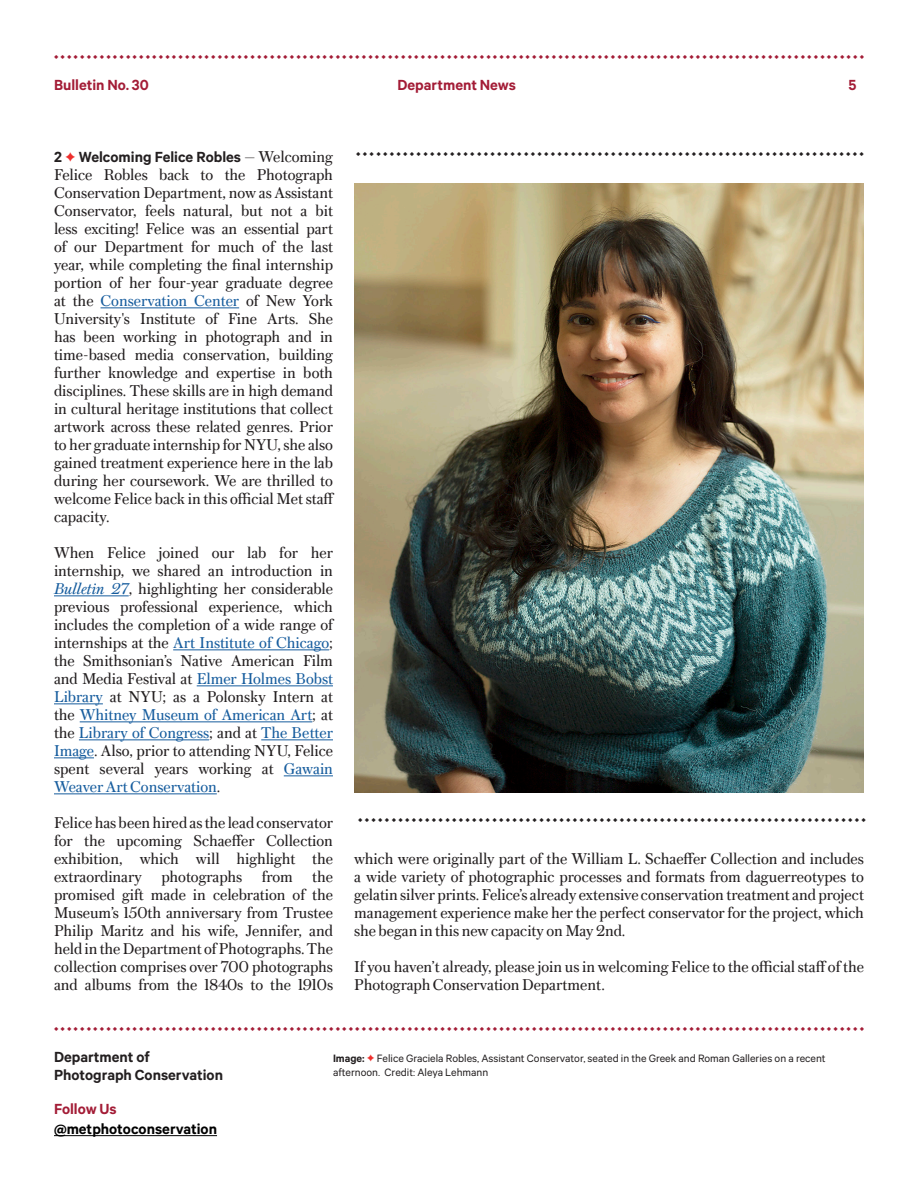
<style>
.page{position:relative;width:918px;height:1188px;background:#fff}
.page>*{position:absolute;margin:0;border:0;box-sizing:border-box;transform-origin:0 0}
.Body__Serif_Justify{font:16.5px/18px "The Met Serif Office";color:#231f20;text-align:justify}
.Header__Sans_Bold_11{font:700 16.5px "The Met Sans Office";color:#a31c36}
.t1{font:700 16.5px/18px "The Met Sans Office";color:#231f20}
.t2{font:700 16.5px "The Met Sans Office";color:#000}
.Caption__Sans_Regula{font:12px/14.4px "The Met Sans Office";color:#231f20}
.t3{font:700 6px "GT Alpina Betav 6";color:#a31c36}
.s1{font-family:"The Met Sans Office";font-weight:700}
.s2{font-family:"GT Alpina Betav 6";font-weight:700;font-size:12px;color:#ee2f2c}
.s3{color:#175d9e}
.s4{font-style:italic;color:#175d9e}
.s5{font-weight:700}
.s6{font-family:"GT Alpina Betav 6";font-weight:700;font-size:9px;color:#ee2f2c}
</style>
<div class="page">
<hr style="left:54px;top:1135px;width:163px;height:1px;background:#000">
<hr style="left:101px;top:308px;width:138px;height:1px;background:#175d9e">
<hr style="left:54px;top:596px;width:75px;height:1px;background:#175d9e">
<hr style="left:173px;top:650px;width:156px;height:1px;background:#175d9e">
<hr style="left:197px;top:686px;width:136px;height:1px;background:#175d9e">
<hr style="left:54px;top:704px;width:49px;height:1px;background:#175d9e">
<hr style="left:80px;top:722px;width:232px;height:1px;background:#175d9e">
<hr style="left:79px;top:740px;width:130px;height:1px;background:#175d9e">
<hr style="left:261px;top:740px;width:72px;height:1px;background:#175d9e">
<hr style="left:54px;top:758px;width:40px;height:1px;background:#175d9e">
<hr style="left:284px;top:776px;width:49px;height:1px;background:#175d9e">
<hr style="left:54px;top:794px;width:163px;height:1px;background:#175d9e">
<img style="left:354px;top:183px;width:510px;height:609px">
<p class="t3" style="left:54px;top:53px;width:812px">⬥ ⬥ ⬥ ⬥ ⬥ ⬥ ⬥ ⬥ ⬥ ⬥ ⬥ ⬥ ⬥ ⬥ ⬥ ⬥ ⬥ ⬥ ⬥ ⬥ ⬥ ⬥ ⬥ ⬥ ⬥ ⬥ ⬥ ⬥ ⬥ ⬥ ⬥ ⬥ ⬥ ⬥ ⬥ ⬥ ⬥ ⬥ ⬥ ⬥ ⬥ ⬥ ⬥ ⬥ ⬥ ⬥ ⬥ ⬥ ⬥ ⬥ ⬥ ⬥ ⬥ ⬥ ⬥ ⬥ ⬥ ⬥ ⬥ ⬥ ⬥ ⬥ ⬥ ⬥ ⬥ ⬥ ⬥ ⬥ ⬥ ⬥ ⬥ ⬥ ⬥ ⬥ ⬥ ⬥ ⬥ ⬥ ⬥ ⬥ ⬥ ⬥ ⬥ ⬥ ⬥ ⬥ ⬥ ⬥ ⬥ ⬥ ⬥ ⬥ ⬥ ⬥ ⬥ ⬥ ⬥ ⬥ ⬥ ⬥ ⬥ ⬥ ⬥ ⬥ ⬥ ⬥ ⬥ ⬥ ⬥ ⬥ ⬥ ⬥ ⬥ ⬥ ⬥ ⬥ ⬥ ⬥ ⬥ ⬥ ⬥ ⬥ ⬥ ⬥</p>
<p class="Header__Sans_Bold_11" style="left:54px;top:75px;width:96px">Bulletin No. 30</p>
<p class="Header__Sans_Bold_11" style="left:397px;top:75px;width:120px">Department News</p>
<p class="Header__Sans_Bold_11" style="left:848px;top:75px;width:10px">5</p>
<p class="Body__Serif_Justify" style="left:54px;top:147px;width:282px"><span class="s1">2</span> <span class="s2">✦</span> <span class="s1">Welcoming Felice Robles</span> — Welcoming Felice Robles back to the Photograph Conservation Department, now as Assistant Conservator, feels natural, but not a bit less exciting! Felice was an essential part of our Department for much of the last year, while completing the final internship portion of her four-year graduate degree at the <span class="s3">Conservation Center</span> of New York University's Institute of Fine Arts. She has been working in photograph and in time-based media conservation, building further knowledge and expertise in both disciplines. These skills are in high demand in cultural heritage institutions that collect artwork across these related genres. Prior to her graduate internship for NYU, she also gained treatment experience here in the lab during her coursework. We are thrilled to welcome Felice back in this official Met staff capacity.</p>
<p class="Body__Serif_Justify" style="left:54px;top:543px;width:281px">When Felice joined our lab for her internship, we shared an introduction in <span class="s4">Bulletin 27</span>, highlighting her considerable previous professional experience, which includes the completion of a wide range of internships at the <span class="s3">Art Institute of Chicago</span>; the Smithsonian’s Native American Film and Media Festival at <span class="s3">Elmer Holmes Bobst Library</span> at NYU; as a Polonsky Intern at the <span class="s3">Whitney Museum of American Art</span>; at the <span class="s3">Library of Congress</span>; and at <span class="s3">The Better Image</span>. Also, prior to attending NYU, Felice spent several years working at <span class="s3">Gawain Weaver Art Conservation</span>.</p>
<p class="Body__Serif_Justify" style="left:54px;top:813px;width:281px">Felice has been hired as the lead conservator for the upcoming Schaeffer Collection exhibition, which will highlight the extraordinary photographs from the promised gift made in celebration of the Museum’s 150th anniversary from Trustee Philip Maritz and his wife, Jennifer, and held in the Department of Photographs. The collection comprises over 700 photographs and albums from the 1840s to the 1910s</p>
<p class="Body__Serif_Justify" style="left:354px;top:849px;width:511px">which were originally part of the William L. Schaeffer Collection and includes a wide variety of photographic processes and formats from daguerreotypes to gelatin silver prints. Felice’s already extensive conservation treatment and project management experience make her the perfect conservator for the project, which she began in this new capacity on May 2nd.</p>
<p class="Body__Serif_Justify" style="left:354px;top:957px;width:511px">If you haven’t already, please join us in welcoming Felice to the official staff of the<br>Photograph Conservation Department.</p>
<p class="t3" style="left:54px;top:1025px;width:812px">⬥ ⬥ ⬥ ⬥ ⬥ ⬥ ⬥ ⬥ ⬥ ⬥ ⬥ ⬥ ⬥ ⬥ ⬥ ⬥ ⬥ ⬥ ⬥ ⬥ ⬥ ⬥ ⬥ ⬥ ⬥ ⬥ ⬥ ⬥ ⬥ ⬥ ⬥ ⬥ ⬥ ⬥ ⬥ ⬥ ⬥ ⬥ ⬥ ⬥ ⬥ ⬥ ⬥ ⬥ ⬥ ⬥ ⬥ ⬥ ⬥ ⬥ ⬥ ⬥ ⬥ ⬥ ⬥ ⬥ ⬥ ⬥ ⬥ ⬥ ⬥ ⬥ ⬥ ⬥ ⬥ ⬥ ⬥ ⬥ ⬥ ⬥ ⬥ ⬥ ⬥ ⬥ ⬥ ⬥ ⬥ ⬥ ⬥ ⬥ ⬥ ⬥ ⬥ ⬥ ⬥ ⬥ ⬥ ⬥ ⬥ ⬥ ⬥ ⬥ ⬥ ⬥ ⬥ ⬥ ⬥ ⬥ ⬥ ⬥ ⬥ ⬥ ⬥ ⬥ ⬥ ⬥ ⬥ ⬥ ⬥ ⬥ ⬥ ⬥ ⬥ ⬥ ⬥ ⬥ ⬥ ⬥ ⬥ ⬥ ⬥ ⬥ ⬥ ⬥</p>
<p class="t1" style="left:54px;top:1047px;width:171px">Department of<br>Photograph Conservation</p>
<p class="Header__Sans_Bold_11" style="left:54px;top:1099px;width:64px">Follow Us</p>
<p class="t2" style="left:54px;top:1119px;width:165px">@metphotoconservation</p>
<p class="Caption__Sans_Regula" style="left:333px;top:1051px;width:494px"><span class="s5">Image:</span> <span class="s6">✦</span> Felice Graciela Robles, Assistant Conservator, seated in the Greek and Roman Galleries on a recent afternoon. Credit: Aleya Lehmann</p>
</div>
